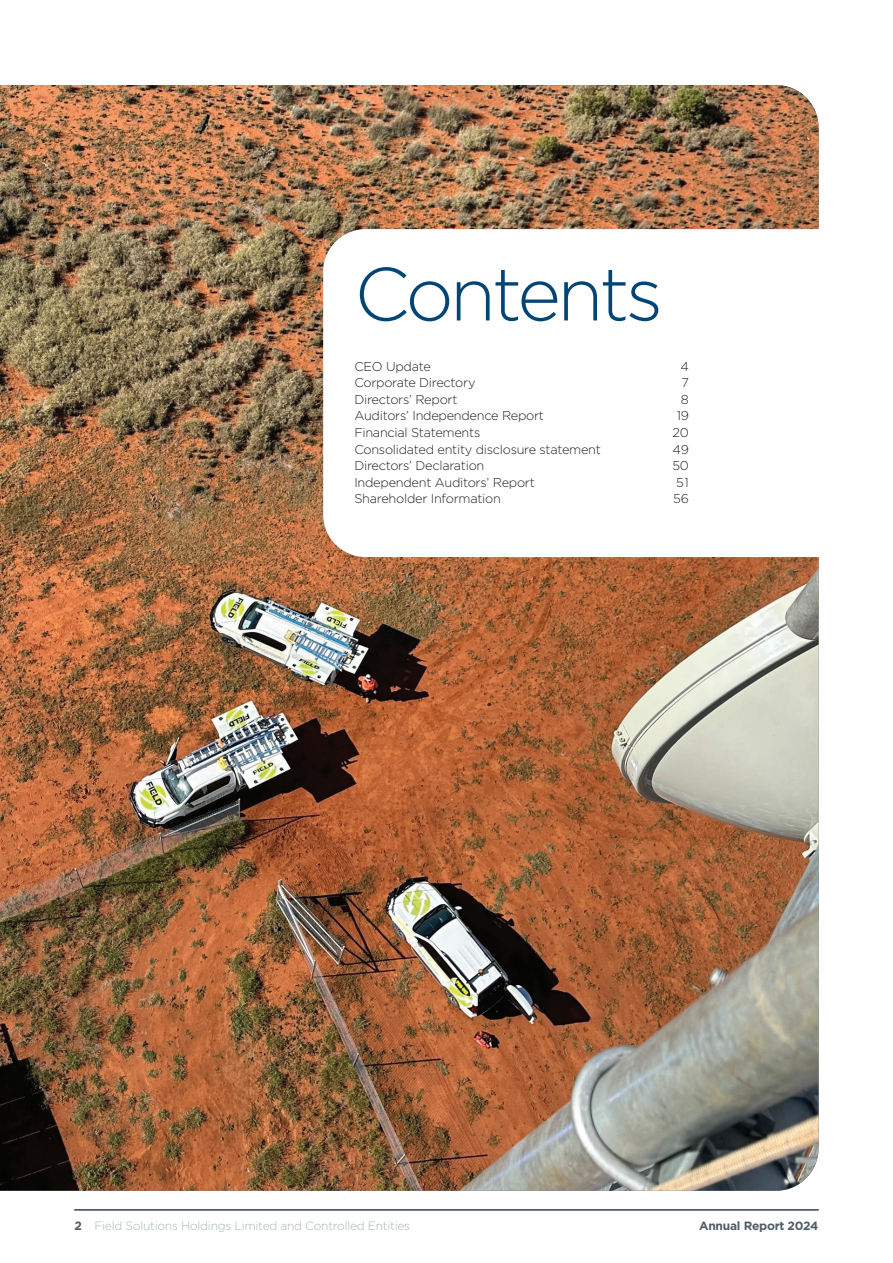
<style>
.page{position:relative;width:893px;height:1263px;background:#fff}
.page>*{position:absolute;margin:0;border:0;box-sizing:border-box;transform-origin:0 0}
.t1{font:300 75px "Gotham";letter-spacing:-.05em;color:#004576}
.t2{font:300 12.75px "Gotham";letter-spacing:-.02em;color:#231f20}
.t3{font:300 12px "Gotham";letter-spacing:-.02em;color:#a6b6be}
.t4{font:700 12px "Gotham";letter-spacing:-.02em;color:#505e66}
.s1{font-weight:700;color:#505e66}
</style>
<div class="page">
<img style="left:0;top:85px;width:819px;height:1106px">
<svg style="left:323px;top:229px;width:496px;height:328px"></svg>
<hr style="left:74px;top:1209px;width:745px;height:1px;background:#505e66">
<hr style="left:74px;top:1210px;width:745px;height:1px;background:#505e66">
<h1 class="t1" style="left:354px;top:246px;width:310px">Contents</h1>
<p class="t2" style="left:354px;top:358px;width:78px">CEO Update</p>
<p class="t2" style="left:680px;top:358px;width:10px">4</p>
<p class="t2" style="left:354px;top:375px;width:123px">Corporate Directory</p>
<p class="t2" style="left:681px;top:375px;width:9px">7</p>
<p class="t2" style="left:354px;top:391px;width:105px">Directors’ Report</p>
<p class="t2" style="left:681px;top:391px;width:10px">8</p>
<p class="t2" style="left:354px;top:408px;width:191px">Auditors’ Independence Report</p>
<p class="t2" style="left:677px;top:408px;width:14px">19</p>
<p class="t2" style="left:354px;top:424px;width:127px">Financial Statements</p>
<p class="t2" style="left:673px;top:424px;width:18px">20</p>
<p class="t2" style="left:354px;top:441px;width:248px">Consolidated entity disclosure statement</p>
<p class="t2" style="left:673px;top:441px;width:18px">49</p>
<p class="t2" style="left:354px;top:457px;width:132px">Directors’ Declaration</p>
<p class="t2" style="left:672px;top:457px;width:18px">50</p>
<p class="t2" style="left:354px;top:474px;width:182px">Independent Auditors’ Report</p>
<p class="t2" style="left:676px;top:474px;width:14px">51</p>
<p class="t2" style="left:354px;top:490px;width:148px">Shareholder Information</p>
<p class="t2" style="left:673px;top:490px;width:17px">56</p>
<p class="t3" style="left:74px;top:1218px;width:337px"><span class="s1">2</span> Field Solutions Holdings Limited and Controlled Entities</p>
<p class="t4" style="left:699px;top:1217px;width:121px">Annual Report 2024</p>
</div>
